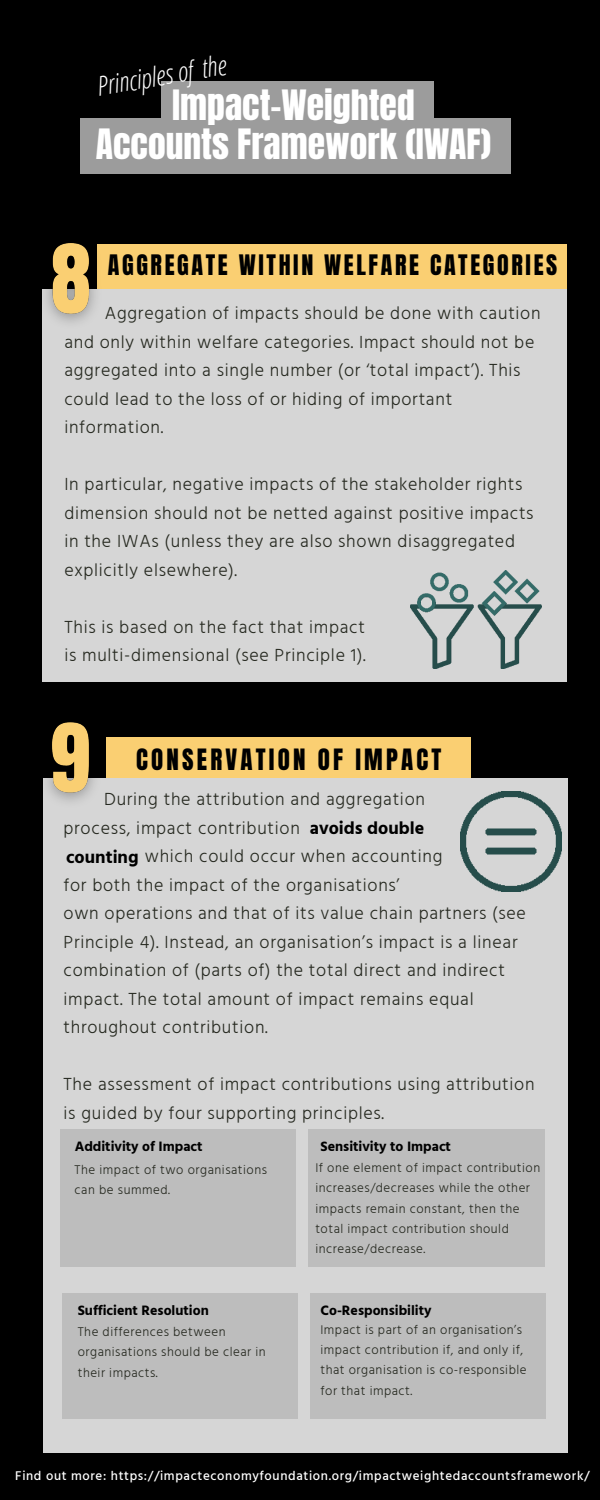
<style>
.page{position:relative;width:600px;height:1500px;background:#000}
.page>*{position:absolute;margin:0;border:0;box-sizing:border-box;transform-origin:0 0}
.t1{font:35.6px "Anton";color:#fff}
.t2{font:italic 300 26.9px "Open Sans Condensed";color:#fff}
.t3{font:25px "Anton";letter-spacing:.13em;color:#000}
.t4{font:24px "Anton";letter-spacing:.11em;color:#000}
.t5{font:300 18px/28.5px "Hind Guntur";letter-spacing:.04em;color:#262920}
.t6{font:700 18px "Hind Guntur";color:#000}
.t7{font:700 14px "Hind Guntur";color:#000}
.t8{font:300 13px/20.2px "Hind Guntur";letter-spacing:.04em;color:#262920}
.t9{font:500 13px "Hind Guntur";letter-spacing:.05em;color:#fff}
.s1{font-weight:700;color:#000}
</style>
<div class="page">
<div style="left:162px;top:81px;width:272px;height:67px;background:#9c9c9c"></div>
<div style="left:81px;top:118px;width:430px;height:56px;background:#9c9c9c"></div>
<div style="left:98px;top:245px;width:469px;height:47px;background:#facf72"></div>
<div style="left:42px;top:289px;width:524px;height:393px;background:#d6d6d6"></div>
<div style="left:106px;top:738px;width:365px;height:44px;background:#facf72"></div>
<div style="left:43px;top:778px;width:524px;height:675px;background:#d6d6d6"></div>
<div style="left:60px;top:1129px;width:236px;height:138px;background:#bdbdbd"></div>
<div style="left:308px;top:1129px;width:237px;height:138px;background:#bdbdbd"></div>
<div style="left:62px;top:1293px;width:235px;height:126px;background:#bdbdbd"></div>
<div style="left:310px;top:1293px;width:235px;height:126px;background:#bdbdbd"></div>
<img style="left:461px;top:791px;width:100px;height:101px">
<img style="left:411px;top:571px;width:130px;height:98px">
<img style="left:46px;top:243px;width:64px;height:80px">
<img style="left:48px;top:722px;width:63px;height:80px">
<p class="t2" style="left:94px;top:68px;width:132px;rotate:-10deg">Principles of the</p>
<p class="t1" style="left:172px;top:79px;width:244px">Impact-Weighted</p>
<p class="t1" style="left:96px;top:118px;width:397px">Accounts Framework (IWAF)</p>
<p class="t4" style="left:108px;top:248px;width:451px">AGGREGATE WITHIN WELFARE CATEGORIES</p>
<p class="t5" style="left:64px;top:299px;width:478px;text-indent:41px">Aggregation of impacts should be done with caution and only within welfare categories. Impact should not be aggregated into a single number (or ‘total impact’). This could lead to the loss of or hiding of important information.</p>
<p class="t5" style="left:64px;top:470px;width:471px">In particular, negative impacts of the stakeholder rights dimension should not be netted against positive impacts in the IWAs (unless they are also shown disaggregated explicitly elsewhere).</p>
<p class="t5" style="left:64px;top:612px;width:302px">This is based on the fact that impact</p>
<p class="t5" style="left:64px;top:641px;width:303px">is multi-dimensional (see Principle 1).</p>
<p class="t3" style="left:136px;top:741px;width:307px">CONSERVATION OF IMPACT</p>
<p class="t5" style="left:104px;top:785px;width:322px">During the attribution and aggregation</p>
<p class="t5" style="left:64px;top:813px;width:238px">process, impact contribution</p>
<p class="t5" style="left:66px;top:842px;width:378px"><span class="s1">counting</span> which could occur when accounting</p>
<p class="t5" style="left:64px;top:870px;width:337px">for both the impact of the organisations’</p>
<p class="t5" style="left:64px;top:899px;width:464px">own operations and that of its value chain partners (see Principle 4). Instead, an organisation’s impact is a linear combination of (parts of) the total direct and indirect impact. The total amount of impact remains equal throughout contribution.</p>
<p class="t6" style="left:310px;top:817px;width:116px">avoids double</p>
<p class="t5" style="left:64px;top:1070px;width:473px">The assessment of impact contributions using attribution is guided by four supporting principles.</p>
<p class="t7" style="left:75px;top:1138px;width:129px">Additivity of Impact</p>
<p class="t7" style="left:320px;top:1138px;width:132px">Sensitivity to Impact</p>
<p class="t8" style="left:75px;top:1159px;width:194px">The impact of two organisations can be summed.</p>
<p class="t8" style="left:315px;top:1157px;width:226px">If one element of impact contribution increases/decreases while the other impacts remain constant, then the total impact contribution should increase/decrease.</p>
<p class="t7" style="left:78px;top:1302px;width:133px">Sufficient Resolution</p>
<p class="t7" style="left:320px;top:1302px;width:113px">Co-Responsibility</p>
<p class="t8" style="left:78px;top:1321px;width:190px">The differences between organisations should be clear in their impacts.</p>
<p class="t8" style="left:320px;top:1319px;width:208px">Impact is part of an organisation’s impact contribution if, and only if, that organisation is co-responsible for that impact.</p>
<p class="t9" style="left:15px;top:1468px;width:576px">Find out more: https://impacteconomyfoundation.org/impactweightedaccountsframework/</p>
</div>
